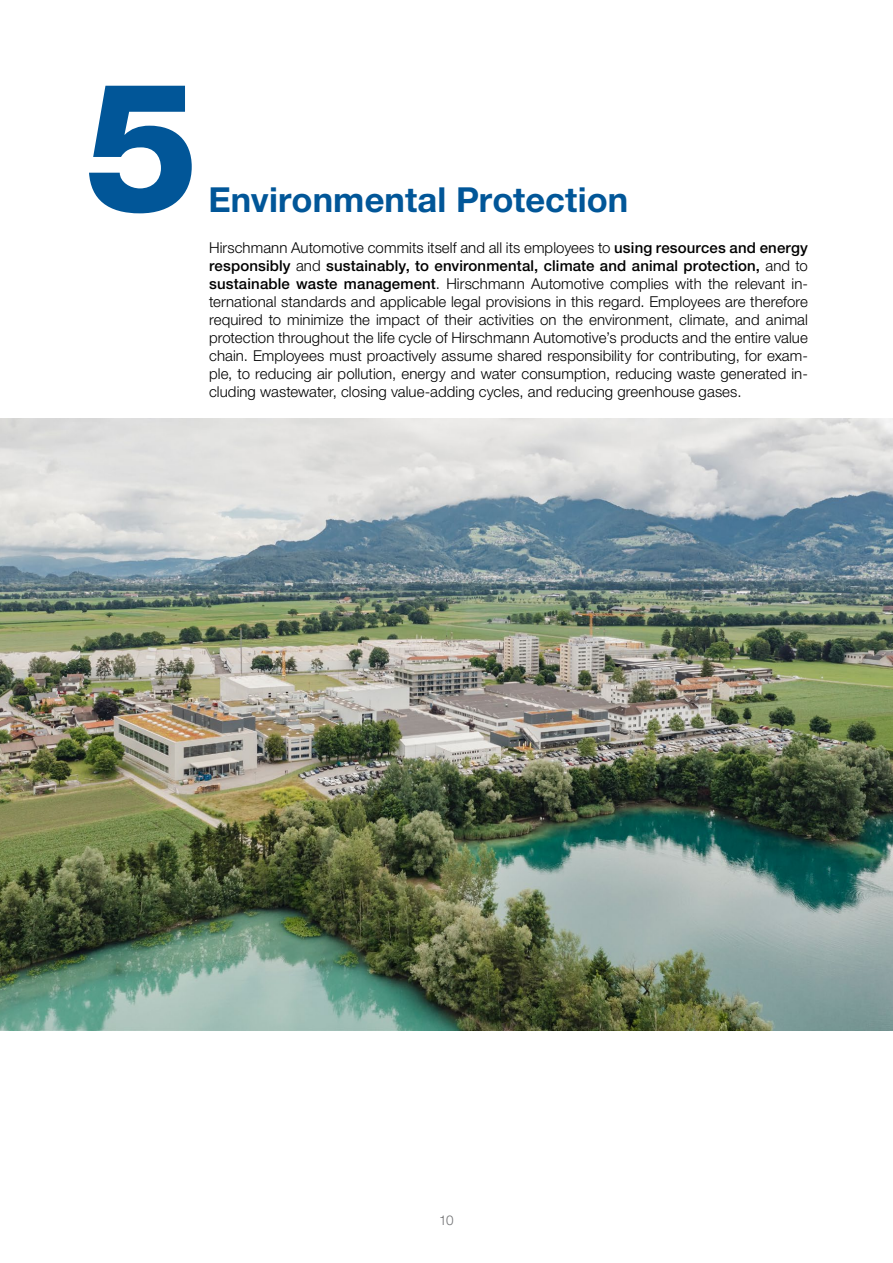
<style>
.page{position:relative;width:893px;height:1263px;background:#fff}
.page>*{position:absolute;margin:0;border:0;box-sizing:border-box;transform-origin:0 0}
.t1{font:800 180.75px "Helvetica Neue LTW1 G";color:#015698}
.t2{font:700 34.5px "Helvetica Neue LTW1 G";letter-spacing:.005em;color:#015698}
.t3{font:300 15px/18px "Helvetica Neue LTW1 G";letter-spacing:.005em;color:#000;text-align:justify}
.t4{font:300 13.5px "Helvetica Neue LTW1 G";color:#717274}
.s1{font-weight:500}
</style>
<div class="page">
<img style="left:0;top:418px;width:893px;height:613px">
<h1 class="t1" style="left:85px;top:40px;width:115px">5</h1>
<h2 class="t2" style="left:208px;top:178px;width:422px">Environmental Protection</h2>
<p class="t3" style="left:209px;top:239px;width:600px">Hirschmann Automotive commits itself and all its employees to <span class="s1">using resources and energy responsibly</span> and <span class="s1">sustainably, to environmental, climate and animal protection,</span> and to <span class="s1">sustainable waste management</span>. Hirschmann Automotive complies with the relevant in&shy;ternational standards and applicable legal provisions in this regard. Employees are therefore required to minimize the impact of their activities on the environment, climate, and animal protection throughout the life cycle of Hirschmann Automotive’s products and the entire value chain. Employees must proactively assume shared responsibility for contributing, for exam&shy;ple, to reducing air pollution, energy and water consumption, reducing waste generated in&shy;cluding wastewater, closing value-adding cycles, and reducing greenhouse gases.</p>
<p class="t4" style="left:439px;top:1212px;width:16px">10</p>
</div>
